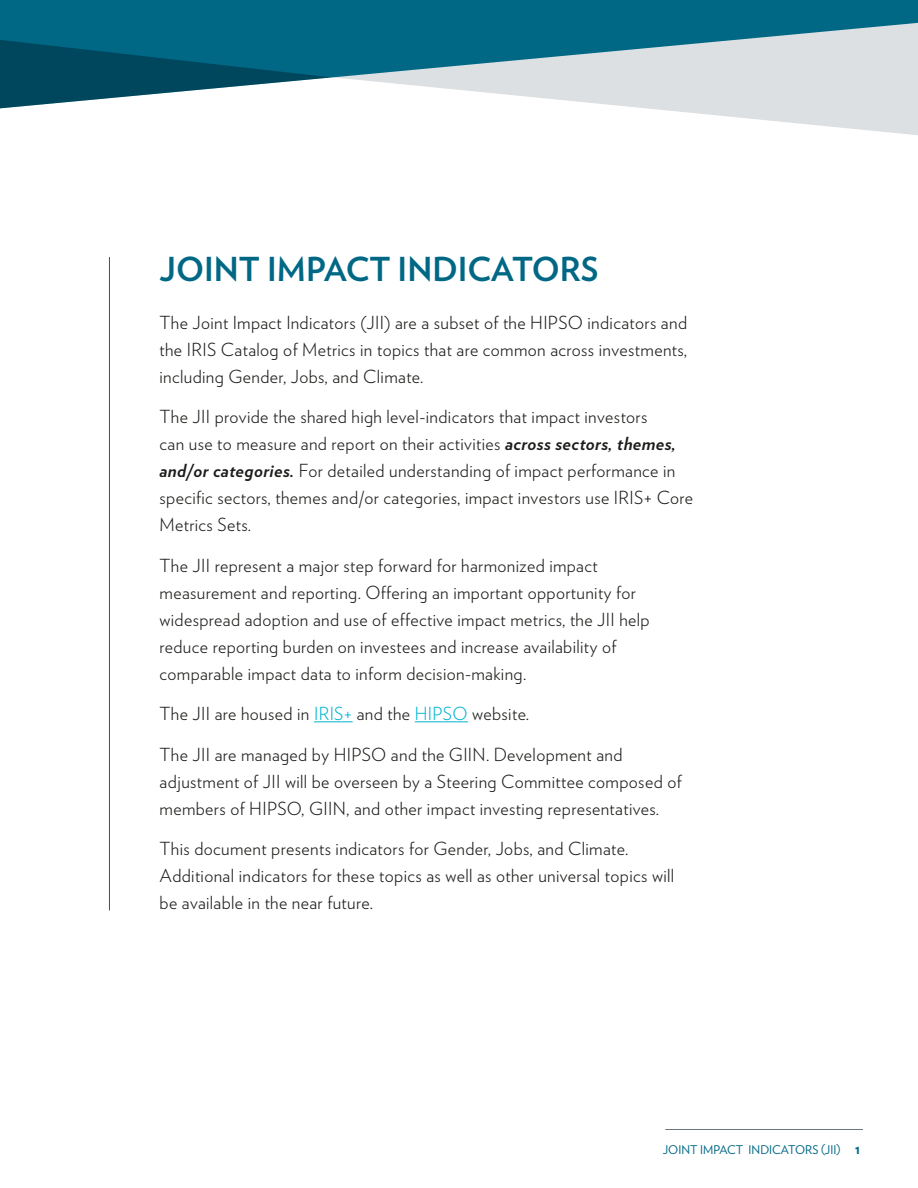
<style>
.page{position:relative;width:918px;height:1188px;background:#fff}
.page>*{position:absolute;margin:0;border:0;box-sizing:border-box;transform-origin:0 0}
.Heading_H1_-_BODY_Ho{font:700 33px "Verlag";color:#006885}
.Body_Text{font:300 18px/27px "Verlag";letter-spacing:.02em;color:#1c1c1a}
.t1{font:12px "Verlag";color:#006885}
.s1{font-weight:700;font-style:italic}
.s2{color:#00b4d2}
.s3{font-weight:900}
</style>
<div class="page">
<svg style="left:665px;top:110px;width:253px;height:25px;fill:#e4e7e8"></svg>
<svg style="left:0;top:0;width:918px;height:110px;background:#66a0b1"></svg>
<svg style="left:0;top:38px;width:331px;height:72px"></svg>
<hr style="left:665px;top:1129px;width:198px;height:1px;background:#6b7780">
<hr style="left:314px;top:721px;width:39px;height:1px;background:#00b4d2">
<hr style="left:415px;top:721px;width:53px;height:1px;background:#00b4d2">
<hr style="left:109px;top:257px;width:1px;height:653px;background:#006885">
<p class="Heading_H1_-_BODY_Ho" style="left:160px;top:243px;width:440px">JOINT IMPACT INDICATORS</p>
<p class="Body_Text" style="left:160px;top:308px;width:529px;text-align:justify">The Joint Impact Indicators (JII) are a subset of the HIPSO indicators and the IRIS Catalog of Metrics in topics that are common across investments, including Gender, Jobs, and Climate.</p>
<p class="Body_Text" style="left:160px;top:402px;width:535px">The JII provide the shared high level-indicators that impact investors<br>can use to measure and report on their activities <span class="s1">across sectors, themes, and/or categories.</span> For detailed understanding of impact performance in specific sectors, themes and/or categories, impact investors use IRIS+ Core Metrics Sets.</p>
<p class="Body_Text" style="left:160px;top:551px;width:492px">The JII represent a major step forward for harmonized impact measurement and reporting. Offering an important opportunity for widespread adoption and use of effective impact metrics, the JII help reduce reporting burden on investees and increase availability of comparable impact data to inform decision-making.</p>
<p class="Body_Text" style="left:160px;top:699px;width:371px">The JII are housed in <span class="s2">IRIS+</span> and the <span class="s2">HIPSO</span> website.</p>
<p class="Body_Text" style="left:160px;top:740px;width:524px">The JII are managed by HIPSO and the GIIN. Development and adjustment of JII will be overseen by a Steering Committee composed of members of HIPSO, GIIN, and other impact investing representatives.</p>
<p class="Body_Text" style="left:160px;top:834px;width:516px">This document presents indicators for Gender, Jobs, and Climate.<br>Additional indicators for these topics as well as other universal topics will be available in the near future.</p>
<p class="t1" style="left:663px;top:1141px;width:199px">JOINT IMPACT INDICATORS (JII) <span class="s3">1</span></p>
</div>
